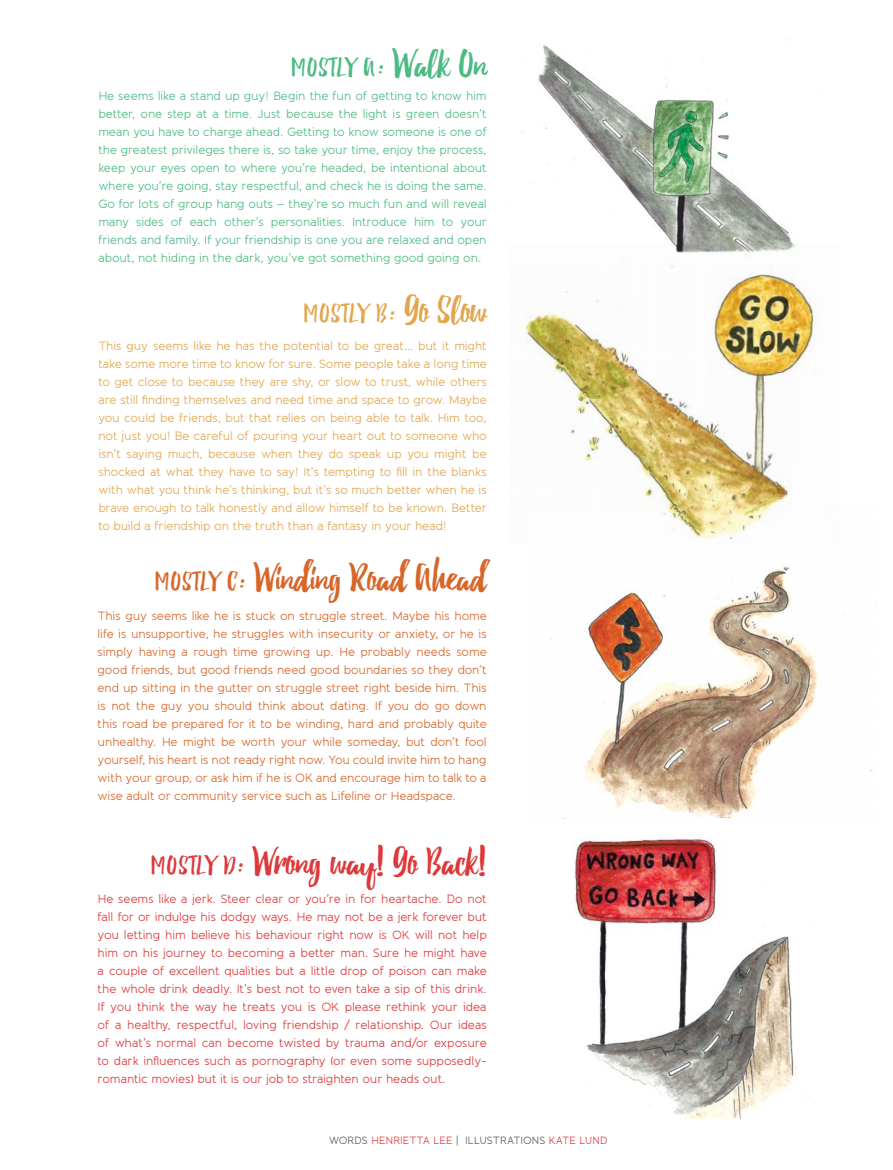
<style>
.page{position:relative;width:893px;height:1170px;background:#fff}
.page>*{position:absolute;margin:0;border:0;box-sizing:border-box;transform-origin:0 0}
.t1{font:39.9px "Debby";color:#d86629}
.t2{font:39.9px "Debby";color:#dd393a}
.t3{font:27px "Debby";letter-spacing:.07em;color:#4cbb83}
.t4{font:27px "Debby";letter-spacing:.07em;color:#e1a64e}
.t5{font:12px/18px "Banda";letter-spacing:-.01em;color:#d86629;text-align:justify}
.t6{font:12px/18px "Banda";letter-spacing:-.015em;color:#dd393a;text-align:justify}
.t7{font:12px/18px "Banda";letter-spacing:-.01em;color:#e1a64e;text-align:justify}
.t8{font:12px/18px "Banda";letter-spacing:-.015em;color:#4cbb83;text-align:justify}
.t9{font:10.5px "Banda";letter-spacing:-.03em;color:#dd393a}
.s1{font-size:39.9px}
.s2{font-size:27px}
.s3{color:#58595b}
</style>
<div class="page">
<img style="left:574px;top:838px;width:223px;height:280px">
<img style="left:550px;top:567px;width:323px;height:252px">
<img style="left:522px;top:45px;width:271px;height:199px">
<img style="left:524px;top:273px;width:267px;height:219px">
<img style="left:791px;top:282px;width:26px;height:89px">
<img style="left:643px;top:492px;width:145px;height:15px">
<img style="left:663px;top:507px;width:110px;height:33px">
<img style="left:622px;top:244px;width:174px;height:26px">
<h2 class="t3" style="left:292px;top:50px;width:196px">MOSTLY A: <span class="s1">Walk On</span></h2>
<p class="t8" style="left:98px;top:88px;width:390px">He seems like a stand up guy! Begin the fun of getting to know him better, one step at a time. Just because the light is green doesn’t mean you have to charge ahead. Getting to know someone is one of the greatest privileges there is, so take your time, enjoy the process, keep your eyes open to where you’re headed, be intentional about where you’re going, stay respectful, and check he is doing the same.<br>Go for lots of group hang outs – they’re so much fun and will reveal many sides of each other’s personalities. Introduce him to your friends and family. If your friendship is one you are relaxed and open about, not hiding in the dark, you’ve got something good going on.</p>
<h2 class="t4" style="left:304px;top:296px;width:184px">MOSTLY B: <span class="s1">Go Slow</span></h2>
<p class="t7" style="left:98px;top:338px;width:390px">This guy seems like he has the potential to be great… but it might take some more time to know for sure. Some people take a long time to get close to because they are shy, or slow to trust, while others are still finding themselves and need time and space to grow. Maybe you could be friends, but that relies on being able to talk. Him too, not just you! Be careful of pouring your heart out to someone who isn’t saying much, because when they do speak up you might be shocked at what they have to say! It’s tempting to fill in the blanks with what you think he’s thinking, but it’s so much better when he is brave enough to talk honestly and allow himself to be known. Better to build a friendship on the truth than a fantasy in your head!</p>
<h1 class="t1" style="left:156px;top:553px;width:333px"><span class="s2">MOSTLY C:</span> Winding Road Ahead</h1>
<p class="t5" style="left:98px;top:608px;width:391px">This guy seems like he is stuck on struggle street. Maybe his home life is unsupportive, he struggles with insecurity or anxiety, or he is simply having a rough time growing up. He probably needs some good friends, but good friends need good boundaries so they don’t end up sitting in the gutter on struggle street right beside him. This is not the guy you should think about dating. If you do go down this road be prepared for it to be winding, hard and probably quite unhealthy. He might be worth your while someday, but don’t fool yourself, his heart is not ready right now. You could invite him to hang with your group, or ask him if he is OK and encourage him to talk to a wise adult or community service such as Lifeline or Headspace.</p>
<h1 class="t2" style="left:152px;top:836px;width:336px"><span class="s2">MOSTLY D:</span> Wrong way! Go Back!</h1>
<p class="t6" style="left:98px;top:891px;width:391px">He seems like a jerk. Steer clear or you’re in for heartache. Do not fall for or indulge his dodgy ways. He may not be a jerk forever but you letting him believe his behaviour right now is OK will not help him on his journey to becoming a better man. Sure he might have a couple of excellent qualities but a little drop of poison can make the whole drink deadly. It’s best not to even take a sip of this drink.<br>If you think the way he treats you is OK please rethink your idea of a healthy, respectful, loving friendship / relationship. Our ideas of what’s normal can become twisted by trauma and/or exposure to dark influences such as pornography (or even some supposedly&shy;romantic movies) but it is our job to straighten our heads out.</p>
<p class="t9" style="left:329px;top:1136px;width:280px"><span class="s3">WORDS</span> HENRIETTA LEE <span class="s3">| ILLUSTRATIONS</span> KATE LUND</p>
</div>
